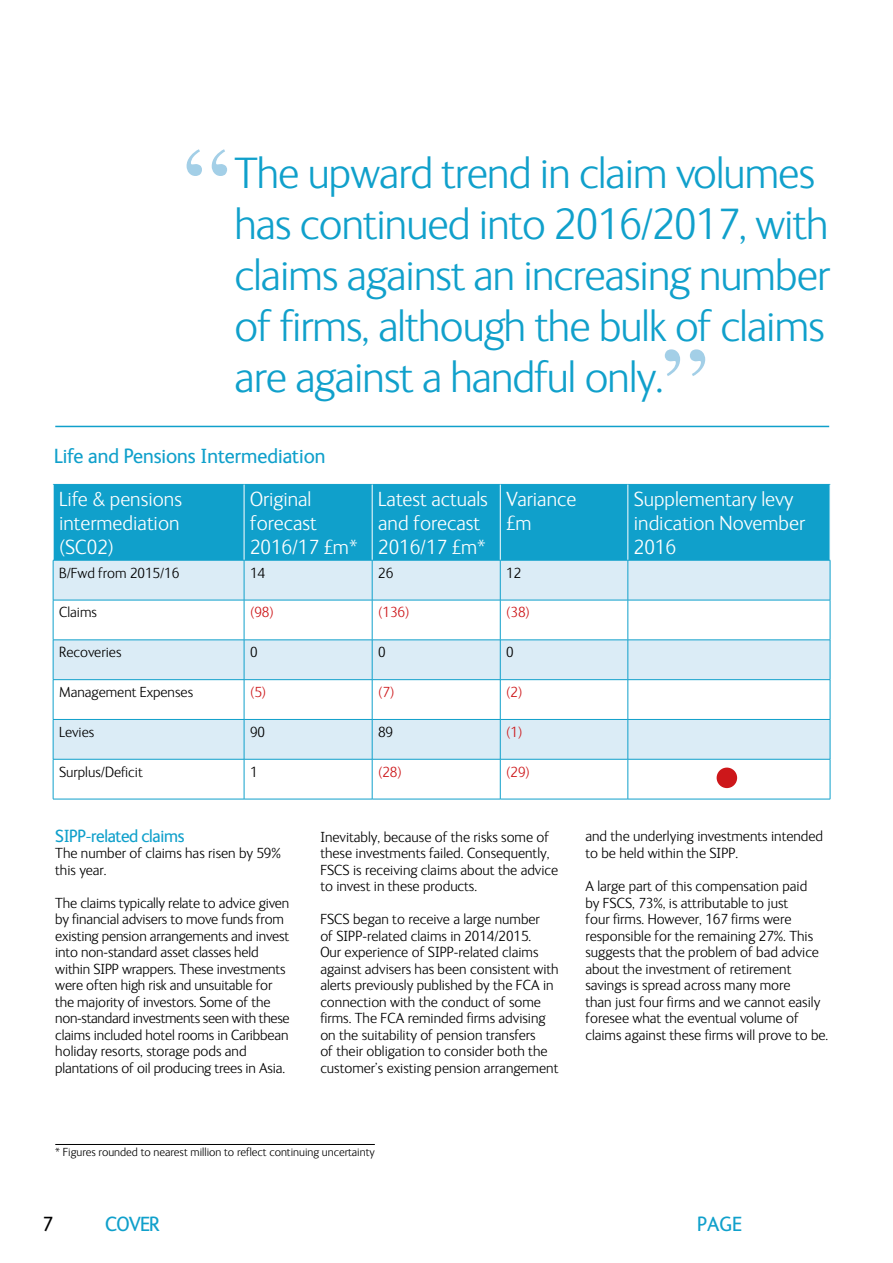
<style>
.page{position:relative;width:893px;height:1263px;background:#fff}
.page>*{position:absolute;margin:0;border:0;box-sizing:border-box;transform-origin:0 0}
.t1{font:109.5px "Times";color:#a3cfe7}
.t2{font:300 45px/51px "FS Ingrid";letter-spacing:-.02em;color:#10a0cb}
.t3{font:300 21px/24px "FS Ingrid";color:#fff}
.t4{font:21px "FS Ingrid";color:#10a0cb}
.t5{font:21px "FS Ingrid";color:#000}
.t6{font:18px "FS Ingrid";letter-spacing:-.02em;color:#10a0cb}
.t7{font:300 15px/16.5px "FS Ingrid";color:#000}
.t8{font:300 15px "FS Ingrid";color:#cd171a}
.t9{font:300 12px "FS Ingrid";color:#000}
</style>
<div class="page">
<hr style="left:55px;top:426px;width:774px;height:1px;background:#10a0cb">
<div style="left:54px;top:485px;width:776px;height:75px;background:#10a0cb"></div>
<svg style="left:54px;top:561px;width:776px;height:198px;fill:#dbecf6"></svg>
<hr style="left:53px;top:484px;width:191px;height:1px;background:#10a0cb">
<hr style="left:244px;top:484px;width:128px;height:1px;background:#10a0cb">
<hr style="left:372px;top:484px;width:128px;height:1px;background:#10a0cb">
<hr style="left:500px;top:484px;width:128px;height:1px;background:#10a0cb">
<hr style="left:628px;top:484px;width:202px;height:1px;background:#10a0cb">
<hr style="left:244px;top:485px;width:1px;height:75px;background:#fff">
<hr style="left:372px;top:485px;width:1px;height:75px;background:#fff">
<hr style="left:500px;top:485px;width:1px;height:75px;background:#fff">
<hr style="left:628px;top:485px;width:1px;height:75px;background:#fff">
<hr style="left:53px;top:560px;width:191px;height:1px;background:#10a0cb">
<hr style="left:53px;top:560px;width:1px;height:40px;background:#10a0cb">
<hr style="left:244px;top:560px;width:128px;height:1px;background:#10a0cb">
<hr style="left:244px;top:560px;width:1px;height:40px;background:#10a0cb">
<hr style="left:372px;top:560px;width:128px;height:1px;background:#10a0cb">
<hr style="left:372px;top:560px;width:1px;height:40px;background:#10a0cb">
<hr style="left:500px;top:560px;width:128px;height:1px;background:#10a0cb">
<hr style="left:500px;top:560px;width:1px;height:40px;background:#10a0cb">
<hr style="left:628px;top:560px;width:202px;height:1px;background:#10a0cb">
<hr style="left:628px;top:560px;width:1px;height:40px;background:#10a0cb">
<hr style="left:830px;top:560px;width:1px;height:40px;background:#10a0cb">
<hr style="left:53px;top:600px;width:191px;height:1px;background:#10a0cb">
<hr style="left:53px;top:600px;width:1px;height:40px;background:#10a0cb">
<hr style="left:244px;top:600px;width:128px;height:1px;background:#10a0cb">
<hr style="left:244px;top:600px;width:1px;height:40px;background:#10a0cb">
<hr style="left:372px;top:600px;width:128px;height:1px;background:#10a0cb">
<hr style="left:372px;top:600px;width:1px;height:40px;background:#10a0cb">
<hr style="left:500px;top:600px;width:128px;height:1px;background:#10a0cb">
<hr style="left:500px;top:600px;width:1px;height:40px;background:#10a0cb">
<hr style="left:628px;top:600px;width:202px;height:1px;background:#10a0cb">
<hr style="left:628px;top:600px;width:1px;height:40px;background:#10a0cb">
<hr style="left:830px;top:600px;width:1px;height:40px;background:#10a0cb">
<hr style="left:53px;top:640px;width:191px;height:1px;background:#10a0cb">
<hr style="left:53px;top:640px;width:1px;height:39px;background:#10a0cb">
<hr style="left:244px;top:640px;width:128px;height:1px;background:#10a0cb">
<hr style="left:244px;top:640px;width:1px;height:39px;background:#10a0cb">
<hr style="left:372px;top:640px;width:128px;height:1px;background:#10a0cb">
<hr style="left:372px;top:640px;width:1px;height:39px;background:#10a0cb">
<hr style="left:500px;top:640px;width:128px;height:1px;background:#10a0cb">
<hr style="left:500px;top:640px;width:1px;height:39px;background:#10a0cb">
<hr style="left:628px;top:640px;width:202px;height:1px;background:#10a0cb">
<hr style="left:628px;top:640px;width:1px;height:39px;background:#10a0cb">
<hr style="left:830px;top:640px;width:1px;height:39px;background:#10a0cb">
<hr style="left:53px;top:679px;width:191px;height:1px;background:#10a0cb">
<hr style="left:53px;top:680px;width:1px;height:39px;background:#10a0cb">
<hr style="left:244px;top:679px;width:128px;height:1px;background:#10a0cb">
<hr style="left:244px;top:680px;width:1px;height:39px;background:#10a0cb">
<hr style="left:372px;top:679px;width:128px;height:1px;background:#10a0cb">
<hr style="left:372px;top:680px;width:1px;height:39px;background:#10a0cb">
<hr style="left:500px;top:679px;width:128px;height:1px;background:#10a0cb">
<hr style="left:500px;top:680px;width:1px;height:39px;background:#10a0cb">
<hr style="left:628px;top:679px;width:202px;height:1px;background:#10a0cb">
<hr style="left:628px;top:680px;width:1px;height:39px;background:#10a0cb">
<hr style="left:830px;top:680px;width:1px;height:39px;background:#10a0cb">
<hr style="left:53px;top:719px;width:191px;height:1px;background:#10a0cb">
<hr style="left:53px;top:720px;width:1px;height:39px;background:#10a0cb">
<hr style="left:244px;top:719px;width:128px;height:1px;background:#10a0cb">
<hr style="left:244px;top:720px;width:1px;height:39px;background:#10a0cb">
<hr style="left:372px;top:719px;width:128px;height:1px;background:#10a0cb">
<hr style="left:372px;top:720px;width:1px;height:39px;background:#10a0cb">
<hr style="left:500px;top:719px;width:128px;height:1px;background:#10a0cb">
<hr style="left:500px;top:720px;width:1px;height:39px;background:#10a0cb">
<hr style="left:628px;top:719px;width:202px;height:1px;background:#10a0cb">
<hr style="left:628px;top:720px;width:1px;height:39px;background:#10a0cb">
<hr style="left:830px;top:720px;width:1px;height:39px;background:#10a0cb">
<hr style="left:53px;top:759px;width:191px;height:1px;background:#10a0cb">
<hr style="left:53px;top:759px;width:1px;height:40px;background:#10a0cb">
<hr style="left:244px;top:759px;width:128px;height:1px;background:#10a0cb">
<hr style="left:244px;top:759px;width:1px;height:40px;background:#10a0cb">
<hr style="left:372px;top:759px;width:128px;height:1px;background:#10a0cb">
<hr style="left:372px;top:759px;width:1px;height:40px;background:#10a0cb">
<hr style="left:500px;top:759px;width:128px;height:1px;background:#10a0cb">
<hr style="left:500px;top:759px;width:1px;height:40px;background:#10a0cb">
<hr style="left:628px;top:759px;width:202px;height:1px;background:#10a0cb">
<hr style="left:628px;top:759px;width:1px;height:40px;background:#10a0cb">
<hr style="left:830px;top:759px;width:1px;height:40px;background:#10a0cb">
<hr style="left:53px;top:799px;width:191px;height:1px;background:#10a0cb">
<hr style="left:244px;top:799px;width:128px;height:1px;background:#10a0cb">
<hr style="left:372px;top:799px;width:128px;height:1px;background:#10a0cb">
<hr style="left:500px;top:799px;width:128px;height:1px;background:#10a0cb">
<hr style="left:628px;top:799px;width:202px;height:1px;background:#10a0cb">
<div style="left:717px;top:767px;width:20px;height:21px;background:#cd171a;border-radius:50%"></div>
<hr style="left:55px;top:1144px;width:320px;height:1px;background:#000">
<h1 class="t1" style="left:184px;top:84px;width:50px">“</h1>
<h2 class="t2" style="left:234px;top:146px;width:597px">The upward trend in claim volumes has continued into 2016/2017, with claims against an increasing number of firms, although the bulk of claims are against a handful only.</h2>
<h1 class="t1" style="left:661px;top:284px;width:50px">”</h1>
<h3 class="t4" style="left:54px;top:442px;width:273px">Life and Pensions Intermediation</h3>
<h3 class="t3" style="left:59px;top:486px;width:124px;text-align:justify">Life &amp; pensions intermediation (SC02)</h3>
<h3 class="t3" style="left:250px;top:486px;width:109px">Original forecast<br>2016/17 £m*</h3>
<h3 class="t3" style="left:378px;top:486px;width:111px">Latest actuals and forecast<br>2016/17 £m*</h3>
<h3 class="t3" style="left:506px;top:486px;width:72px">Variance £m</h3>
<h3 class="t3" style="left:634px;top:486px;width:173px">Supplementary levy indication November<br>2016</h3>
<p class="t7" style="left:59px;top:564px;width:122px">B/Fwd from 2015/16</p>
<p class="t7" style="left:250px;top:564px;width:16px">14</p>
<p class="t7" style="left:378px;top:564px;width:17px">26</p>
<p class="t7" style="left:506px;top:564px;width:16px">12</p>
<p class="t7" style="left:59px;top:603px;width:39px">Claims</p>
<p class="t8" style="left:250px;top:603px;width:25px">(98)</p>
<p class="t8" style="left:378px;top:603px;width:33px">(136)</p>
<p class="t8" style="left:506px;top:603px;width:25px">(38)</p>
<p class="t7" style="left:59px;top:643px;width:64px">Recoveries</p>
<p class="t7" style="left:250px;top:643px;width:9px">0</p>
<p class="t7" style="left:378px;top:643px;width:9px">0</p>
<p class="t7" style="left:506px;top:643px;width:9px">0</p>
<p class="t7" style="left:59px;top:683px;width:136px">Management Expenses</p>
<p class="t8" style="left:250px;top:682px;width:18px">(5)</p>
<p class="t8" style="left:378px;top:682px;width:18px">(7)</p>
<p class="t8" style="left:506px;top:682px;width:18px">(2)</p>
<p class="t7" style="left:59px;top:723px;width:37px">Levies</p>
<p class="t7" style="left:250px;top:723px;width:16px">90</p>
<p class="t7" style="left:378px;top:723px;width:16px">89</p>
<p class="t8" style="left:506px;top:722px;width:18px">(1)</p>
<p class="t7" style="left:59px;top:763px;width:85px">Surplus/Deficit</p>
<p class="t7" style="left:250px;top:763px;width:9px">1</p>
<p class="t8" style="left:378px;top:762px;width:25px">(28)</p>
<p class="t8" style="left:506px;top:762px;width:25px">(29)</p>
<p class="t6" style="left:55px;top:824px;width:131px">SIPP-related claims</p>
<p class="t7" style="left:55px;top:844px;width:227px">The number of claims has risen by 59% this year.</p>
<p class="t7" style="left:55px;top:894px;width:236px">The claims typically relate to advice given by financial advisers to move funds from existing pension arrangements and invest into non-standard asset classes held within SIPP wrappers. These investments were often high risk and unsuitable for the majority of investors. Some of the non-standard investments seen with these claims included hotel rooms in Caribbean holiday resorts, storage pods and plantations of oil producing trees in Asia.</p>
<p class="t7" style="left:320px;top:828px;width:239px">Inevitably, because of the risks some of these investments failed. Consequently, FSCS is receiving claims about the advice to invest in these products.</p>
<p class="t7" style="left:320px;top:910px;width:240px">FSCS began to receive a large number<br>of SIPP-related claims in 2014/2015.<br>Our experience of SIPP-related claims against advisers has been consistent with alerts previously published by the FCA in connection with the conduct of some firms. The FCA reminded firms advising on the suitability of pension transfers<br>of their obligation to consider both the customer’s existing pension arrangement</p>
<p class="t7" style="left:585px;top:827px;width:239px">and the underlying investments intended to be held within the SIPP.</p>
<p class="t7" style="left:585px;top:877px;width:244px">A large part of this compensation paid<br>by FSCS, 73%, is attributable to just<br>four firms. However, 167 firms were responsible for the remaining 27%. This suggests that the problem of bad advice about the investment of retirement savings is spread across many more<br>than just four firms and we cannot easily foresee what the eventual volume of claims against these firms will prove to be.</p>
<p class="t9" style="left:55px;top:1144px;width:321px">* Figures rounded to nearest million to reflect continuing uncertainty</p>
<h3 class="t5" style="left:43px;top:1210px;width:13px">7</h3>
<h3 class="t4" style="left:105px;top:1210px;width:56px">COVER</h3>
<h3 class="t4" style="left:697px;top:1209px;width:47px">PAGE</h3>
</div>
